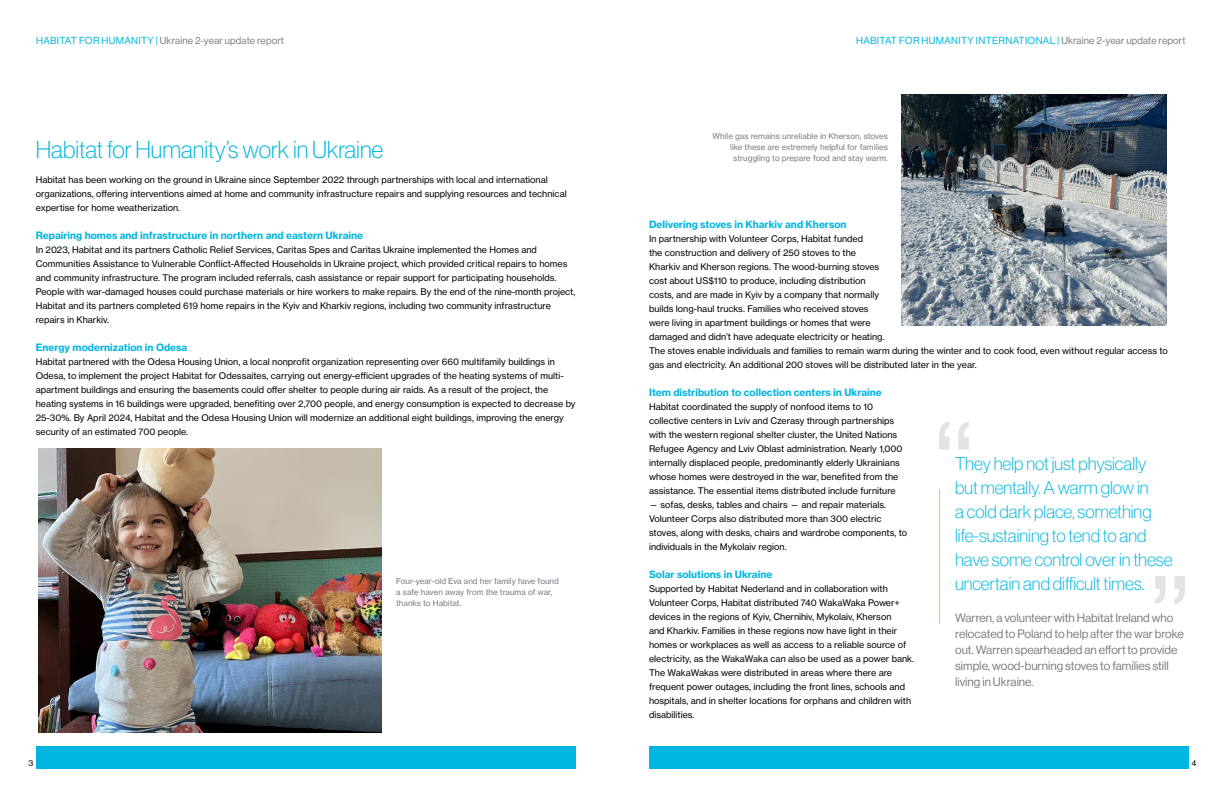
<style>
.page{position:relative;width:1224px;height:792px;background:#fff}
.page>*{position:absolute;margin:0;border:0;box-sizing:border-box;transform-origin:0 0}
.t1{font:24px "N Haas Grotesk DS Pro 35 X Lt";color:#00b5df}
.t2{font:18px/24px "N Haas Grotesk DS Pro 35 X Lt";color:#00b5df}
.t3{font:12px/16px "N Haas Grotesk DS Pro 55 Rg";color:#797d82}
.t4{font:10px "N Haas Grotesk TX Pro 75 Bd";color:#00b5df}
.t5{font:10px "N Haas Grotesk DS Pro 55 Rg";letter-spacing:.025em;color:#00b5df}
.t6{font:10px "N Haas Grotesk DS Pro 55 Rg";letter-spacing:.015em;color:#797d82}
.t7{font:9px/14px "N Haas Grotesk TX Pro 55 Rg";color:#000}
.t8{font:8px/11px "N Haas Grotesk TX Pro 55 Rg";color:#797d82;text-align:right}
.t9{font:8px "N Haas Grotesk TX Pro 55 Rg";color:#000}
.s1{color:#00b5df}
.s2{color:#797d82}
</style>
<div class="page">
<div style="left:36px;top:746px;width:540px;height:23px;background:#00b5df"></div>
<svg style="left:939px;top:422px;width:30px;height:28px"></svg>
<svg style="left:1155px;top:576px;width:30px;height:28px"></svg>
<hr style="left:939px;top:490px;width:1px;height:134px;background:#c4d82e">
<div style="left:649px;top:746px;width:540px;height:23px;background:#00b5df"></div>
<img style="left:901px;top:94px;width:266px;height:231px">
<img style="left:39px;top:449px;width:343px;height:283px">
<p class="t6" style="left:36px;top:35px;width:249px"><span class="s1">HABITAT FOR HUMANITY |</span> Ukraine 2-year update report</p>
<p class="t5" style="left:856px;top:35px;width:331px">HABITAT FOR HUMANITY INTERNATIONAL | <span class="s2">Ukraine 2-year update report</span></p>
<h1 class="t1" style="left:36px;top:136px;width:349px">Habitat for Humanity’s work in Ukraine</h1>
<p class="t7" style="left:36px;top:172px;width:533px">Habitat has been working on the ground in Ukraine since September 2022 through partnerships with local and international organizations, offering interventions aimed at home and community infrastructure repairs and supplying resources and technical expertise for home weatherization.</p>
<p class="t4" style="left:36px;top:229px;width:329px">Repairing homes and infrastructure in northern and eastern Ukraine</p>
<p class="t7" style="left:36px;top:242px;width:541px">In 2023, Habitat and its partners Catholic Relief Services, Caritas Spes and Caritas Ukraine implemented the Homes and Communities Assistance to Vulnerable Conflict-Affected Households in Ukraine project, which provided critical repairs to homes and community infrastructure. The program included referrals, cash assistance or repair support for participating households.<br>People with war-damaged houses could purchase materials or hire workers to make repairs. By the end of the nine-month project, Habitat and its partners completed 619 home repairs in the Kyiv and Kharkiv regions, including two community infrastructure repairs in Kharkiv.</p>
<p class="t4" style="left:36px;top:341px;width:153px">Energy modernization in Odesa</p>
<p class="t7" style="left:36px;top:354px;width:541px">Habitat partnered with the Odesa Housing Union, a local nonprofit organization representing over 660 multifamily buildings in Odesa, to implement the project Habitat for Odessaites, carrying out energy-efficient upgrades of the heating systems of multi&shy;apartment buildings and ensuring the basements could offer shelter to people during air raids. As a result of the project, the heating systems in 16 buildings were upgraded, benefiting over 2,700 people, and energy consumption is expected to decrease by 25-30%. By April 2024, Habitat and the Odesa Housing Union will modernize an additional eight buildings, improving the energy security of an estimated 700 people.</p>
<p class="t8" style="left:396px;top:575px;width:164px;text-align:left">Four-year-old Eva and her family have found a safe haven away from the trauma of war, thanks to Habitat.</p>
<p class="t8" style="left:713px;top:130px;width:177px">While gas remains unreliable in Kherson, stoves like these are extremely helpful for families struggling to prepare food and stay warm.</p>
<p class="t4" style="left:649px;top:218px;width:199px">Delivering stoves in Kharkiv and Kherson</p>
<p class="t7" style="left:649px;top:232px;width:520px">In partnership with Volunteer Corps, Habitat funded<br>the construction and delivery of 250 stoves to the<br>Kharkiv and Kherson regions. The wood-burning stoves<br>cost about US$110 to produce, including distribution<br>costs, and are made in Kyiv by a company that normally<br>builds long-haul trucks. Families who received stoves<br>were living in apartment buildings or homes that were<br>damaged and didn’t have adequate electricity or heating.<br>The stoves enable individuals and families to remain warm during the winter and to cook food, even without regular access to gas and electricity. An additional 200 stoves will be distributed later in the year.</p>
<p class="t4" style="left:649px;top:386px;width:234px">Item distribution to collection centers in Ukraine</p>
<p class="t7" style="left:649px;top:400px;width:255px">Habitat coordinated the supply of nonfood items to 10 collective centers in Lviv and Czerasy through partnerships with the western regional shelter cluster, the United Nations Refugee Agency and Lviv Oblast administration. Nearly 1,000 internally displaced people, predominantly elderly Ukrainians whose homes were destroyed in the war, benefited from the assistance. The essential items distributed include furniture</p>
<p class="t7" style="left:649px;top:498px;width:260px">— sofas, desks, tables and chairs — and repair materials.<br>Volunteer Corps also distributed more than 300 electric stoves, along with desks, chairs and wardrobe components, to individuals in the Mykolaiv region.</p>
<p class="t4" style="left:649px;top:568px;width:125px">Solar solutions in Ukraine</p>
<p class="t7" style="left:649px;top:582px;width:267px">Supported by Habitat Nederland and in collaboration with Volunteer Corps, Habitat distributed 740 WakaWaka Power+ devices in the regions of Kyiv, Chernihiv, Mykolaiv, Kherson<br>and Kharkiv. Families in these regions now have light in their homes or workplaces as well as access to a reliable source of electricity, as the WakaWaka can also be used as a power bank.<br>The WakaWakas were distributed in areas where there are frequent power outages, including the front lines, schools and hospitals, and in shelter locations for orphans and children with disabilities.</p>
<h2 class="t2" style="left:955px;top:452px;width:219px">They help not just physically but mentally. A warm glow in<br>a cold dark place, something life-sustaining to tend to and have some control over in these uncertain and difficult times.</h2>
<h3 class="t3" style="left:955px;top:610px;width:230px">Warren, a volunteer with Habitat Ireland who relocated to Poland to help after the war broke out. Warren spearheaded an effort to provide simple, wood-burning stoves to families still living in Ukraine.</h3>
<p class="t9" style="left:29px;top:758px;width:6px">3</p>
<p class="t9" style="left:1192px;top:758px;width:6px">4</p>
</div>
